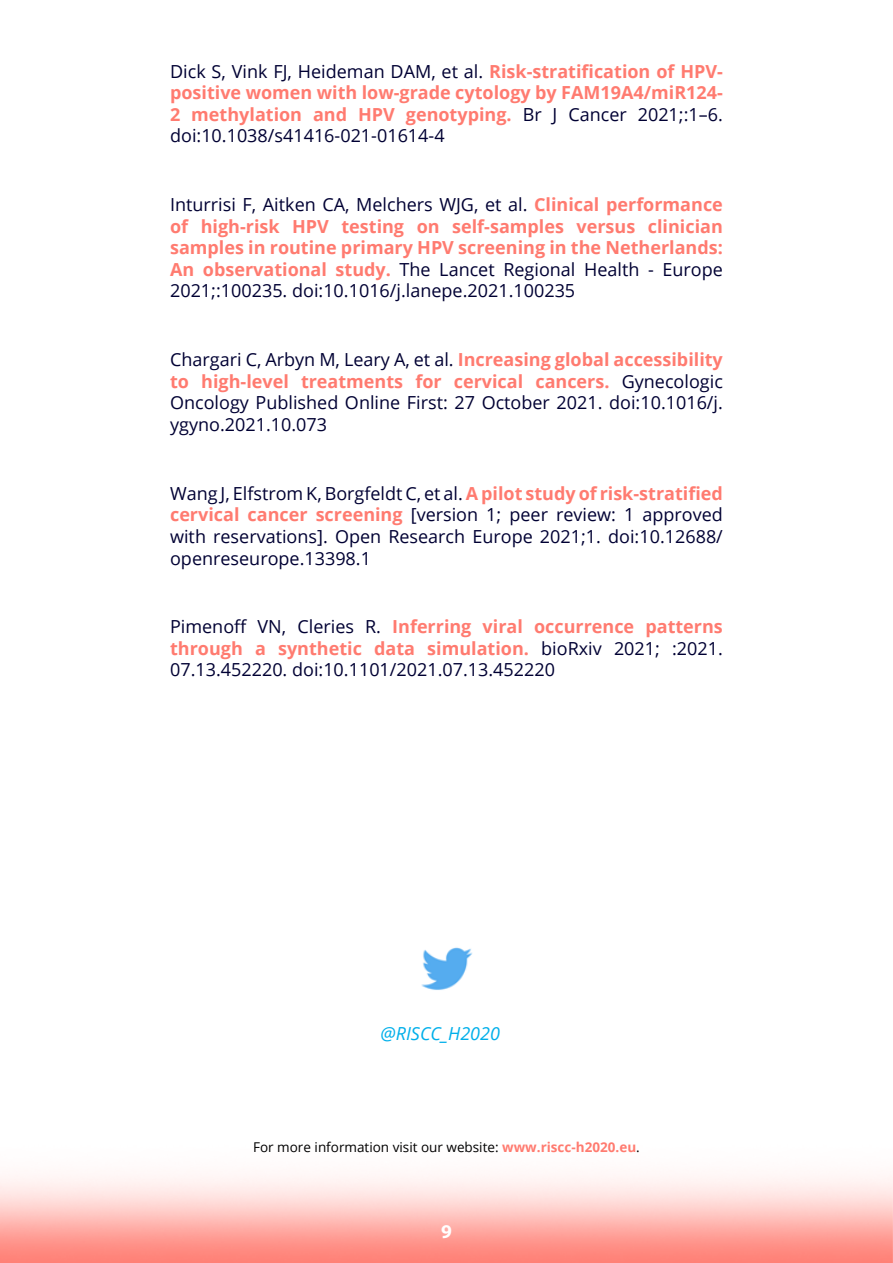
<style>
.page{position:relative;width:893px;height:1263px;background:#fff}
.page>*{position:absolute;margin:0;border:0;box-sizing:border-box;transform-origin:0 0}
.t1{font:700 19.5px "Myriad Pro";color:#fff}
.t2{font:18px/21.6px "Open Sans";color:#003;text-align:justify}
.t3{font:700 18px/21.6px "Open Sans";color:#ff7b70;text-align:justify}
.t4{font:italic 18px "Open Sans";color:#00afea}
.t5{font:13.5px "Open Sans";color:#000}
.s1{font-weight:400;color:#003}
.s2{font-weight:700;color:#ff7b70}
</style>
<div class="page">
<img style="left:421px;top:947px;width:52px;height:43px">
<p class="t3" style="left:170px;top:60px;width:554px"><span class="s1">Dick S, Vink FJ, Heideman DAM, et al.</span> Risk-stratification of HPV&shy;positive women with low-grade cytology by FAM19A4/miR124- 2 methylation and HPV genotyping. <span class="s1">Br J Cancer 2021;:1–6. doi:10.1038/s41416-021-01614-4</span></p>
<p class="t3" style="left:170px;top:193px;width:554px"><span class="s1">Inturrisi F, Aitken CA, Melchers WJG, et al.</span> Clinical performance of high-risk HPV testing on self-samples versus clinician samples in routine primary HPV screening in the Netherlands:<br>An observational study. <span class="s1">The Lancet Regional Health - Europe 2021;:100235. doi:10.1016/j.lanepe.2021.100235</span></p>
<p class="t2" style="left:170px;top:348px;width:554px">Chargari C, Arbyn M, Leary A, et al. <span class="s2">Increasing global accessibility to high-level treatments for cervical cancers.</span> Gynecologic Oncology Published Online First: 27 October 2021. doi:10.1016/j. ygyno.2021.10.073</p>
<p class="t2" style="left:170px;top:482px;width:554px">Wang J, Elfstrom K, Borgfeldt C, et al. <span class="s2">A pilot study of risk-stratified cervical cancer screening</span> [version 1; peer review: 1 approved with reservations]. Open Research Europe 2021;1. doi:10.12688/ openreseurope.13398.1</p>
<p class="t2" style="left:170px;top:615px;width:554px">Pimenoff VN, Cleries R. <span class="s2">Inferring viral occurrence patterns through a synthetic data simulation.</span> bioRxiv 2021; :2021.<br>07.13.452220. doi:10.1101/2021.07.13.452220</p>
<p class="t4" style="left:381px;top:1021px;width:121px">@RISCC_H2020</p>
<p class="t5" style="left:253px;top:1137px;width:388px">For more information visit our website: <span class="s2">www.riscc-h2020.eu</span>.</p>
<p class="t1" style="left:441px;top:1219px;width:12px">9</p>
</div>
